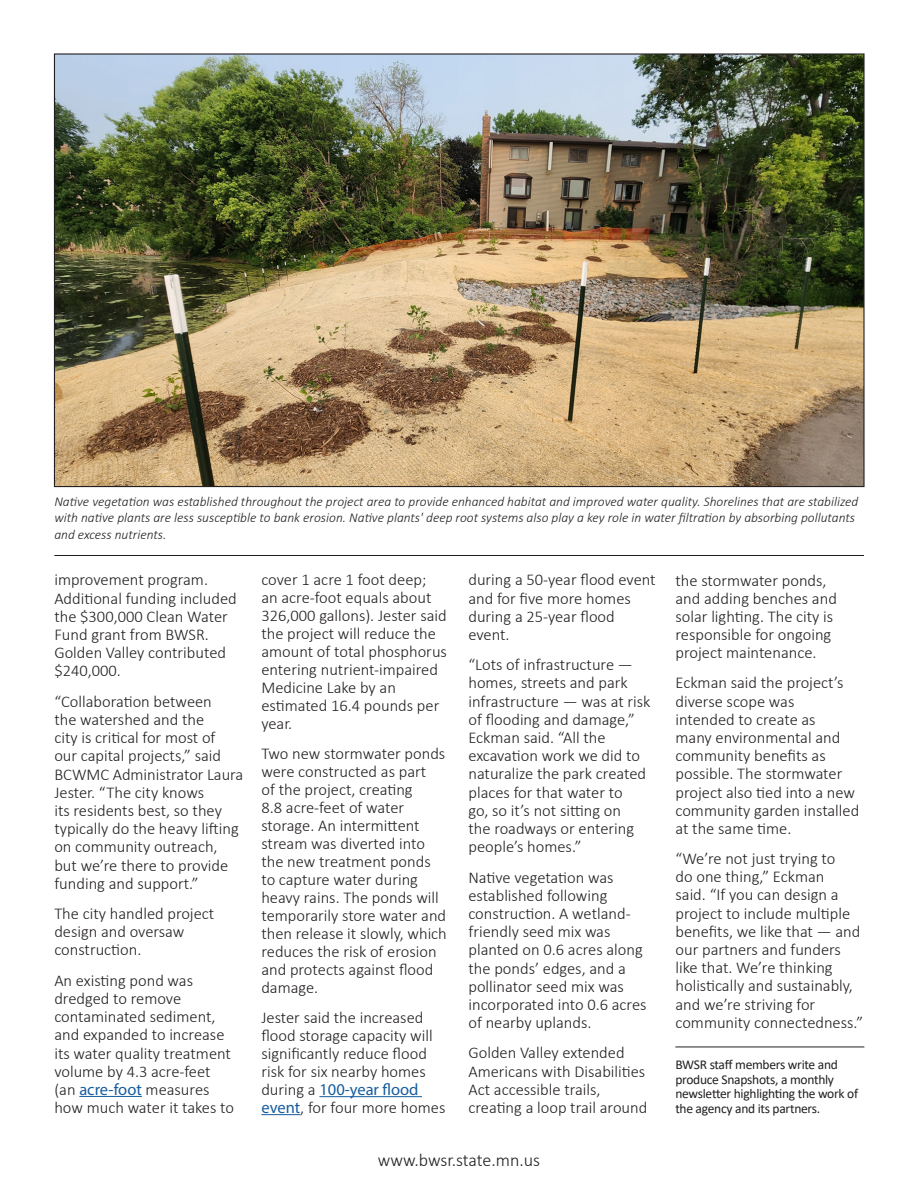
<style>
.page{position:relative;width:918px;height:1188px;background:#fff}
.page>*{position:absolute;margin:0;border:0;box-sizing:border-box;transform-origin:0 0}
.t1{font:300 18px "Calibri";letter-spacing:-.005em;color:#231f20}
.t2{font:300 16.5px/18.1px "Calibri";color:#231f20}
.t3{font:italic 300 13.5px/16.2px "Calibri";color:#231f20}
.t4{font:13.5px/14.5px "Calibri";letter-spacing:-.02em;color:#231f20}
.s1{font-family:"Myriad Pro";font-weight:400;color:#175d9e}
</style>
<div class="page">
<hr style="left:79px;top:1096px;width:63px;height:1px;background:#175d9e">
<hr style="left:319px;top:1096px;width:103px;height:1px;background:#175d9e">
<hr style="left:261px;top:1114px;width:39px;height:1px;background:#175d9e">
<img style="left:56px;top:55px;width:807px;height:430px">
<hr style="left:675px;top:1047px;width:189px;height:1px;background:#231f20">
<hr style="left:54px;top:555px;width:810px;height:1px;background:#231f20">
<p class="t3" style="left:54px;top:494px;width:805px">Native vegetation was established throughout the project area to provide enhanced habitat and improved water quality. Shorelines that are stabilized with native plants are less susceptible to bank erosion. Native plants' deep root systems also play a key role in water filtration by absorbing pollutants and excess nutrients.</p>
<p class="t2" style="left:54px;top:571px;width:184px">improvement program.<br>Additional funding included the $300,000 Clean Water<br>Fund grant from BWSR.<br>Golden Valley contributed $240,000.</p>
<p class="t2" style="left:54px;top:692px;width:191px">“Collaboration between<br>the watershed and the<br>city is critical for most of<br>our capital projects,” said<br>BCWMC Administrator Laura<br>Jester. “The city knows<br>its residents best, so they typically do the heavy lifting on community outreach, but we’re there to provide funding and support.”</p>
<p class="t2" style="left:54px;top:904px;width:162px">The city handled project design and oversaw construction.</p>
<p class="t2" style="left:54px;top:971px;width:181px">An existing pond was dredged to remove contaminated sediment, and expanded to increase its water quality treatment volume by 4.3 acre-feet (an <span class="s1">acre-foot</span> measures how much water it takes to</p>
<p class="t2" style="left:261px;top:571px;width:187px">cover 1 acre 1 foot deep;<br>an acre-foot equals about<br>326,000 gallons). Jester said the project will reduce the amount of total phosphorus entering nutrient-impaired<br>Medicine Lake by an estimated 16.4 pounds per year.</p>
<p class="t2" style="left:261px;top:745px;width:187px">Two new stormwater ponds were constructed as part<br>of the project, creating<br>8.8 acre-feet of water storage. An intermittent stream was diverted into the new treatment ponds to capture water during heavy rains. The ponds will temporarily store water and then release it slowly, which reduces the risk of erosion and protects against flood damage.</p>
<p class="t2" style="left:261px;top:1008px;width:186px">Jester said the increased flood storage capacity will significantly reduce flood risk for six nearby homes during a <span class="s1">100-year flood event</span>, for four more homes</p>
<p class="t2" style="left:468px;top:571px;width:189px">during a 50-year flood event and for five more homes during a 25-year flood event.</p>
<p class="t2" style="left:468px;top:655px;width:184px">“Lots of infrastructure — homes, streets and park infrastructure — was at risk of flooding and damage,”<br>Eckman said. “All the excavation work we did to naturalize the park created places for that water to<br>go, so it’s not sitting on<br>the roadways or entering people’s homes.”</p>
<p class="t2" style="left:468px;top:868px;width:180px">Native vegetation was established following construction. A wetland&shy;friendly seed mix was planted on 0.6 acres along the ponds’ edges, and a pollinator seed mix was incorporated into 0.6 acres of nearby uplands.</p>
<p class="t2" style="left:468px;top:1044px;width:180px">Golden Valley extended<br>Americans with Disabilities<br>Act accessible trails, creating a loop trail around</p>
<p class="t1" style="left:378px;top:1149px;width:164px">www.bwsr.state.mn.us</p>
<p class="t2" style="left:676px;top:571px;width:163px">the stormwater ponds, and adding benches and solar lighting. The city is responsible for ongoing project maintenance.</p>
<p class="t2" style="left:676px;top:674px;width:185px">Eckman said the project’s diverse scope was<br>intended to create as<br>many environmental and community benefits as possible. The stormwater project also tied into a new community garden installed at the same time.</p>
<p class="t2" style="left:676px;top:849px;width:189px">“We’re not just trying to<br>do one thing,” Eckman<br>said. “If you can design a project to include multiple benefits, we like that — and our partners and funders like that. We’re thinking holistically and sustainably, and we’re striving for community connectedness.”</p>
<p class="t4" style="left:675px;top:1057px;width:184px">BWSR staff members write and produce Snapshots, a monthly newsletter highlighting the work of the agency and its partners.</p>
</div>
